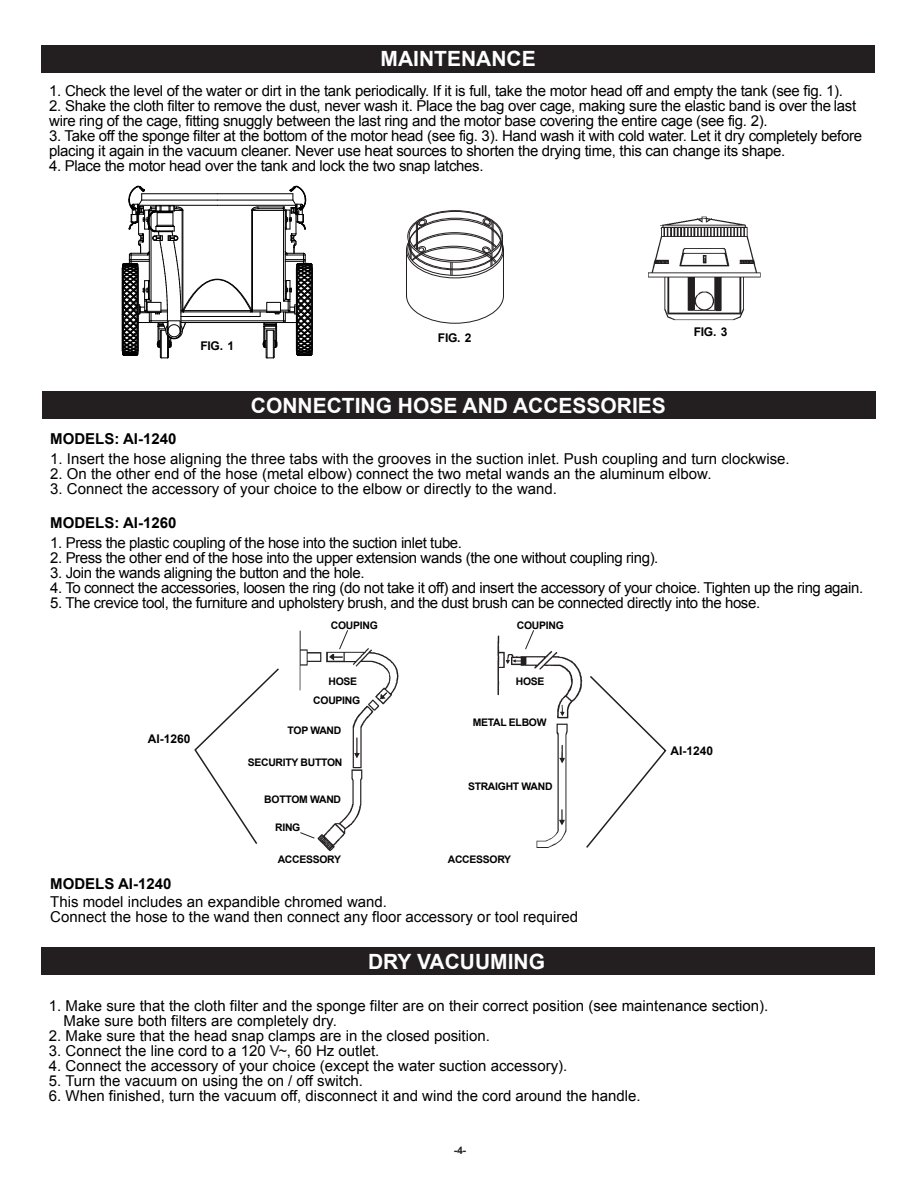
<style>
.page{position:relative;width:918px;height:1188px;background:#fff}
.page>*{position:absolute;margin:0;border:0;box-sizing:border-box;transform-origin:0 0}
.t1{font:700 21px "Arial";color:#fff}
.t2{font:15px/15px "Arial";letter-spacing:-.02em;color:#000}
.t3{font:15px/15px "Arial";color:#000}
.t4{font:700 15px "Arial";color:#000}
.t5{font:700 12px "Arial";color:#000}
.t6{font:700 10.5px "Arial";color:#231f20}
.t7{font:700 10.35px "Arial";letter-spacing:-.025em;color:#000}
.s1{color:#231f20}
</style>
<div class="page">
<div style="left:42px;top:45px;width:833px;height:27px;background:#231f20"></div>
<div style="left:41px;top:948px;width:834px;height:27px;background:#231f20"></div>
<div style="left:42px;top:391px;width:834px;height:27px;background:#231f20"></div>
<img style="left:299px;top:630px;width:284px;height:222px">
<svg style="left:339px;top:630px;width:10px;height:20px"></svg>
<svg style="left:300px;top:832px;width:15px;height:7px"></svg>
<svg style="left:194px;top:668px;width:85px;height:176px"></svg>
<svg style="left:586px;top:676px;width:81px;height:172px"></svg>
<svg style="left:525px;top:630px;width:10px;height:20px"></svg>
<img style="left:648px;top:216px;width:113px;height:105px">
<svg style="left:406px;top:296px;width:98px;height:28px"></svg>
<hr style="left:503px;top:251px;width:1px;height:46px;background:#231f20">
<hr style="left:406px;top:251px;width:1px;height:46px;background:#231f20">
<svg style="left:408px;top:211px;width:95px;height:51px"></svg>
<svg style="left:409px;top:218px;width:94px;height:57px"></svg>
<svg style="left:122px;top:186px;width:191px;height:173px"></svg>
<h1 class="t1" style="left:381px;top:45px;width:157px">MAINTENANCE</h1>
<p class="t2" style="left:49px;top:83px;width:795px">1. Check the level of the water or dirt in the tank periodically. If it is full, take the motor head off and empty the tank (see fig. 1).</p>
<p class="t2" style="left:49px;top:98px;width:808px">2. Shake the cloth filter to remove the dust, never wash it. Place the bag over cage, making sure the elastic band is over the last wire ring of the cage, fitting snuggly between the last ring and the motor base covering the entire cage (see fig. 2).</p>
<p class="t2" style="left:49px;top:128px;width:814px">3. Take off the sponge filter at the bottom of the motor head (see fig. 3). Hand wash it with cold water. Let it dry completely before placing it again in the vacuum cleaner. Never use heat sources to shorten the drying time, this can change its shape.</p>
<p class="t2" style="left:49px;top:158px;width:436px">4. Place the motor head over the tank and lock the two snap latches.</p>
<p class="t5" style="left:200px;top:338px;width:35px">FIG. 1</p>
<p class="t5" style="left:438px;top:330px;width:35px">FIG. 2</p>
<h1 class="t1" style="left:251px;top:391px;width:417px">CONNECTING HOSE AND ACCESSORIES</h1>
<p class="t5" style="left:694px;top:324px;width:35px">FIG. 3</p>
<p class="t4" style="left:50px;top:428px;width:128px">MODELS: AI-1240</p>
<p class="t3" style="left:50px;top:451px;width:741px">1. Insert the hose aligning the three tabs with the grooves in the suction inlet. Push coupling and turn clockwise.</p>
<p class="t3" style="left:50px;top:466px;width:663px">2. On the other end of the hose (metal elbow) connect the two metal wands an the aluminum elbow.</p>
<p class="t3" style="left:50px;top:481px;width:508px">3. Connect the accessory of your choice to the elbow or directly to the wand.</p>
<p class="t4" style="left:50px;top:512px;width:128px">MODELS: AI-1260</p>
<p class="t2" style="left:50px;top:535px;width:413px">1. Press the plastic coupling of the hose into the suction inlet tube.</p>
<p class="t2" style="left:50px;top:550px;width:610px">2. Press the other end of the hose into the upper extension wands (the one without coupling ring).</p>
<p class="t2" style="left:50px;top:565px;width:316px">3. Join the wands aligning the button and the hole.</p>
<p class="t2" style="left:50px;top:580px;width:814px">4. To connect the accessories, loosen the ring (do not take it off) and insert the accessory of your choice. Tighten up the ring again.</p>
<p class="t2" style="left:50px;top:595px;width:712px">5. The crevice tool, the furniture and upholstery brush, and the dust brush can be connected directly into the hose.</p>
<p class="t7" style="left:331px;top:618px;width:48px">COUPING</p>
<p class="t7" style="left:517px;top:618px;width:48px">COUPING</p>
<p class="t5" style="left:148px;top:731px;width:44px">AI-1260</p>
<p class="t7" style="left:329px;top:674px;width:30px">HOSE</p>
<p class="t7" style="left:313px;top:693px;width:48px">COUPING</p>
<p class="t7" style="left:288px;top:724px;width:55px">TOP WAND</p>
<p class="t7" style="left:516px;top:674px;width:30px">HOSE</p>
<p class="t7" style="left:473px;top:715px;width:75px">METAL ELBOW</p>
<p class="t7" style="left:248px;top:756px;width:96px">SECURITY BUTTON</p>
<p class="t7" style="left:264px;top:792px;width:78px">BOTTOM WAND</p>
<p class="t7" style="left:275px;top:820px;width:27px">RING</p>
<p class="t7" style="left:278px;top:852px;width:65px">ACCESSORY</p>
<p class="t7" style="left:448px;top:852px;width:65px">ACCESSORY</p>
<p class="t7" style="left:468px;top:779px;width:86px">STRAIGHT WAND</p>
<p class="t4" style="left:50px;top:874px;width:123px">MODELS AI-1240</p>
<p class="t3" style="left:50px;top:894px;width:529px">This model includes an expandible chromed wand.<br>Connect the hose to the wand then connect any floor accessory or tool required</p>
<p class="t5" style="left:670px;top:743px;width:44px">AI-1240</p>
<h1 class="t1" style="left:368px;top:948px;width:178px">DRY VACUUMING</h1>
<p class="t3" style="left:64px;top:998px;width:706px;text-indent:-15px">1. Make sure that the cloth filter and the sponge filter are on their correct position (see maintenance section).<br>Make sure both filters are completely dry.</p>
<p class="t3" style="left:49px;top:1028px;width:443px">2. Make sure that the head snap clamps are in the closed position.</p>
<p class="t3" style="left:49px;top:1043px;width:332px">3. Connect the line cord to a 120 <span class="s1">V~</span>, 60 Hz outlet.</p>
<p class="t3" style="left:49px;top:1058px;width:520px">4. Connect the accessory of your choice (except the water suction accessory).</p>
<p class="t3" style="left:49px;top:1073px;width:316px">5. Turn the vacuum on using the on / off switch.</p>
<p class="t3" style="left:49px;top:1088px;width:593px">6. When finished, turn the vacuum off, disconnect it and wind the cord around the handle.</p>
<p class="t6" style="left:454px;top:1143px;width:14px">-4-</p>
</div>
